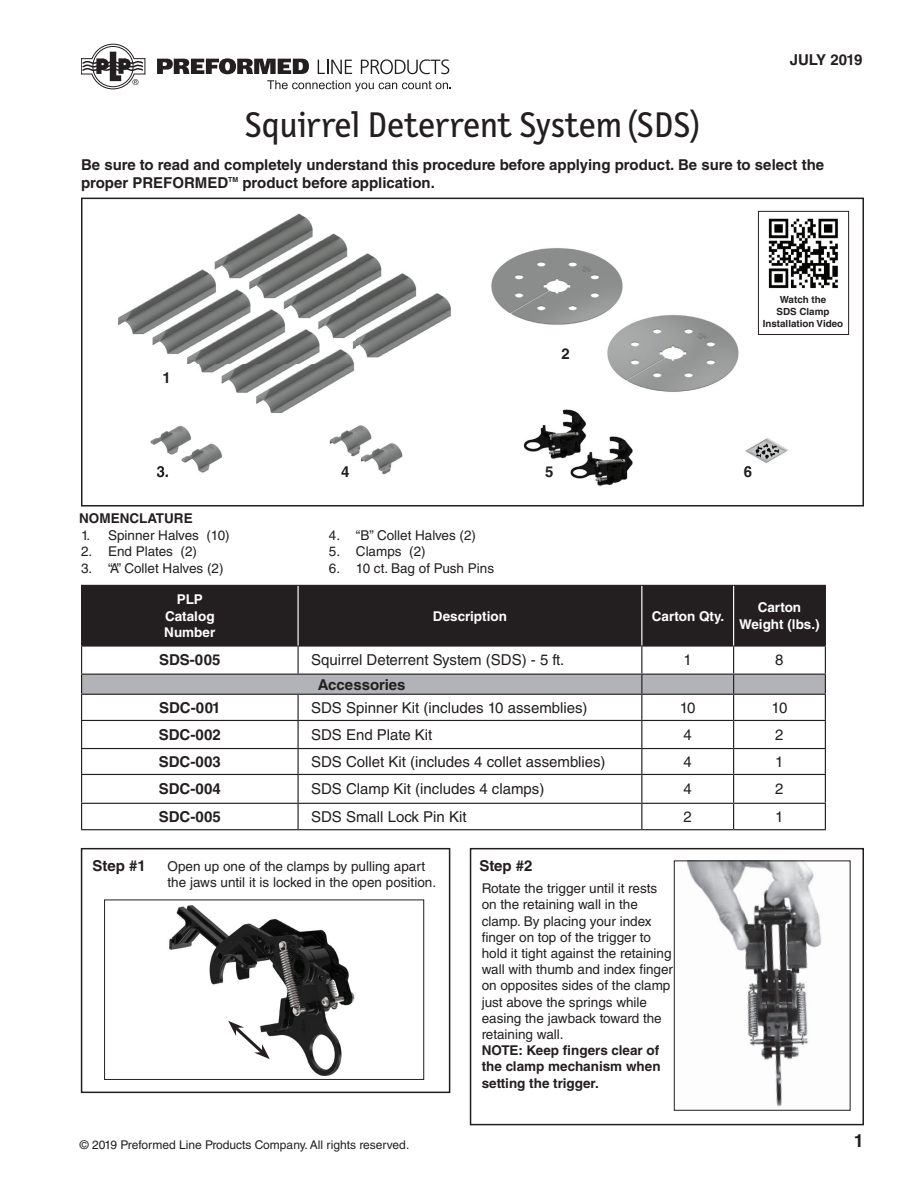
<style>
.page{position:relative;width:918px;height:1188px;background:#fff}
.page>*{position:absolute;margin:0;border:0;box-sizing:border-box;transform-origin:0 0}
.t1{font:36px "Letter Gothic Text OT";color:#231f20}
.t2{font:700 18px "Helvetica LT Std";color:#231f20}
.t3{font:700 15px/18px "Helvetica LT Std";color:#231f20}
.t4{font:15px "Helvetica LT Std";color:#231f20}
.t5{font:700 15px "Helvetica LT Std";letter-spacing:-.02em;color:#231f20}
.t6{font:13.5px/16.2px "Helvetica LT Std";color:#231f20}
.t7{font:700 13.5px/16.2px "Helvetica LT Std";color:#231f20;text-align:justify}
.t8{font:700 13.5px/16.2px "Helvetica LT Std";color:#fff;text-align:center}
.t9{font:12px "Helvetica LT Std";color:#231f20}
.t10{font:700 9.75px/11.9px "Helvetica LT Std";color:#231f20;text-align:center}
</style>
<div class="page">
<div style="left:470px;top:848px;width:394px;height:277px;border:2px solid #231f20"></div>
<img style="left:491px;top:248px;width:248px;height:144px">
<img style="left:329px;top:425px;width:74px;height:50px">
<img style="left:523px;top:409px;width:110px;height:78px">
<img style="left:118px;top:213px;width:333px;height:200px">
<svg style="left:81px;top:44px;width:65px;height:46px"></svg>
<svg style="left:267px;top:80px;width:184px;height:12px"></svg>
<svg style="left:157px;top:58px;width:152px;height:16px"></svg>
<svg style="left:318px;top:60px;width:34px;height:14px"></svg>
<svg style="left:361px;top:59px;width:88px;height:15px"></svg>
<div style="left:81px;top:198px;width:783px;height:309px;border:2px solid #231f20"></div>
<img style="left:150px;top:425px;width:73px;height:48px">
<svg style="left:157px;top:466px;width:11px;height:8px"></svg>
<img style="left:745px;top:438px;width:44px;height:25px">
<svg style="left:745px;top:466px;width:6px;height:2px"></svg>
<div style="left:81px;top:848px;width:369px;height:245px;border:2px solid #231f20"></div>
<img style="left:169px;top:905px;width:186px;height:171px">
<div style="left:104px;top:900px;width:320px;height:180px;border:1px solid #231f20"></div>
<svg style="left:228px;top:1021px;width:42px;height:38px"></svg>
<img style="left:687px;top:863px;width:135px;height:244px">
<div style="left:674px;top:861px;width:177px;height:250px;border:1px solid #231f20"></div>
<img style="left:768px;top:218px;width:70px;height:71px">
<div style="left:758px;top:211px;width:91px;height:124px;border:1px solid #231f20"></div>
<div style="left:82px;top:586px;width:743px;height:59px;background:#231f20"></div>
<svg style="left:81px;top:647px;width:745px;height:182px"></svg>
<hr style="left:81px;top:829px;width:217px;height:1px;background:#231f20">
<hr style="left:298px;top:829px;width:344px;height:1px;background:#231f20">
<hr style="left:642px;top:829px;width:92px;height:1px;background:#231f20">
<hr style="left:734px;top:829px;width:92px;height:1px;background:#231f20">
<hr style="left:81px;top:585px;width:217px;height:1px;background:#231f20">
<hr style="left:81px;top:586px;width:1px;height:59px;background:#231f20">
<hr style="left:298px;top:585px;width:344px;height:1px;background:#231f20">
<hr style="left:642px;top:585px;width:92px;height:1px;background:#231f20">
<hr style="left:734px;top:585px;width:92px;height:1px;background:#231f20">
<hr style="left:825px;top:586px;width:1px;height:59px;background:#231f20">
<hr style="left:81px;top:645px;width:217px;height:2px;background:#231f20">
<hr style="left:298px;top:645px;width:344px;height:2px;background:#231f20">
<hr style="left:642px;top:645px;width:92px;height:2px;background:#231f20">
<hr style="left:734px;top:645px;width:92px;height:2px;background:#231f20">
<hr style="left:297px;top:586px;width:2px;height:59px;background:#fff">
<hr style="left:641px;top:586px;width:1px;height:59px;background:#fff">
<hr style="left:733px;top:586px;width:1px;height:59px;background:#fff">
<div style="left:152px;top:591px;width:76px;height:50px;background:#231f20"></div>
<hr style="left:151px;top:590px;width:78px;height:1px;background:#231f20">
<hr style="left:151px;top:591px;width:1px;height:49px;background:#231f20">
<hr style="left:228px;top:591px;width:1px;height:49px;background:#231f20">
<hr style="left:151px;top:640px;width:78px;height:1px;background:#231f20">
<h1 class="t1" style="left:245px;top:105px;width:459px">Squirrel Deterrent System (SDS)</h1>
<p class="t5" style="left:790px;top:50px;width:74px">JULY 2019</p>
<p class="t3" style="left:81px;top:155px;width:745px">Be sure to read and completely understand this procedure before applying product. Be sure to select the proper PREFORMED<sup>TM</sup> product before application.</p>
<p class="t3" style="left:162px;top:368px;width:10px">1</p>
<p class="t3" style="left:561px;top:344px;width:10px">2</p>
<p class="t10" style="left:763px;top:293px;width:82px">Watch the<br>SDS Clamp<br>Installation Video</p>
<p class="t3" style="left:157px;top:462px;width:14px">3.</p>
<p class="t3" style="left:341px;top:462px;width:10px">4</p>
<p class="t3" style="left:545px;top:462px;width:10px">5</p>
<p class="t3" style="left:744px;top:462px;width:10px">6</p>
<p class="t7" style="left:79px;top:510px;width:115px">NOMENCLATURE</p>
<p class="t6" style="left:81px;top:527px;width:150px">1. Spinner Halves (10)</p>
<p class="t6" style="left:81px;top:543px;width:118px">2. End Plates (2)</p>
<p class="t6" style="left:81px;top:560px;width:144px">3. “A” Collet Halves (2)</p>
<p class="t6" style="left:329px;top:527px;width:149px">4. “B” Collet Halves (2)</p>
<p class="t6" style="left:329px;top:543px;width:98px">5. Clamps (2)</p>
<p class="t6" style="left:329px;top:560px;width:167px">6. 10 ct. Bag of Push Pins</p>
<p class="t8" style="left:164px;top:591px;width:53px">PLP<br>Catalog<br>Number</p>
<p class="t8" style="left:433px;top:607px;width:76px">Description</p>
<p class="t8" style="left:652px;top:607px;width:74px">Carton Qty.</p>
<p class="t8" style="left:739px;top:599px;width:82px">Carton<br>Weight (lbs.)</p>
<p class="t3" style="left:159px;top:651px;width:63px">SDS-005</p>
<p class="t4" style="left:311px;top:652px;width:255px">Squirrel Deterrent System (SDS) - 5 ft.</p>
<p class="t4" style="left:684px;top:652px;width:10px">1</p>
<p class="t4" style="left:775px;top:652px;width:10px">8</p>
<p class="t3" style="left:318px;top:675px;width:89px">Accessories</p>
<p class="t3" style="left:159px;top:698px;width:63px">SDC-001</p>
<p class="t4" style="left:311px;top:699px;width:278px">SDS Spinner Kit (includes 10 assemblies)</p>
<p class="t4" style="left:680px;top:699px;width:17px">10</p>
<p class="t4" style="left:772px;top:699px;width:17px">10</p>
<p class="t3" style="left:159px;top:725px;width:64px">SDC-002</p>
<p class="t4" style="left:311px;top:726px;width:123px">SDS End Plate Kit</p>
<p class="t4" style="left:684px;top:726px;width:10px">4</p>
<p class="t4" style="left:775px;top:726px;width:10px">2</p>
<p class="t3" style="left:159px;top:752px;width:64px">SDC-003</p>
<p class="t4" style="left:311px;top:753px;width:296px">SDS Collet Kit (includes 4 collet assemblies)</p>
<p class="t4" style="left:684px;top:753px;width:10px">4</p>
<p class="t4" style="left:775px;top:753px;width:10px">1</p>
<p class="t3" style="left:159px;top:780px;width:64px">SDC-004</p>
<p class="t4" style="left:311px;top:780px;width:235px">SDS Clamp Kit (includes 4 clamps)</p>
<p class="t4" style="left:684px;top:780px;width:10px">4</p>
<p class="t4" style="left:775px;top:780px;width:10px">2</p>
<p class="t3" style="left:159px;top:807px;width:64px">SDC-005</p>
<p class="t4" style="left:311px;top:808px;width:157px">SDS Small Lock Pin Kit</p>
<p class="t4" style="left:684px;top:808px;width:10px">2</p>
<p class="t4" style="left:775px;top:808px;width:10px">1</p>
<p class="t3" style="left:93px;top:857px;width:55px">Step #1</p>
<p class="t6" style="left:168px;top:858px;width:270px">Open up one of the clamps by pulling apart the jaws until it is locked in the open position.</p>
<p class="t3" style="left:480px;top:857px;width:55px">Step #2</p>
<p class="t6" style="left:482px;top:880px;width:193px">Rotate the trigger until it rests on the retaining wall in the clamp. By placing your index finger on top of the trigger to hold it tight against the retaining wall with thumb and index finger on opposites sides of the clamp just above the springs while easing the jawback toward the retaining wall.</p>
<p class="t7" style="left:482px;top:1042px;width:180px">NOTE: Keep fingers clear of the clamp mechanism when setting the trigger.</p>
<p class="t9" style="left:80px;top:1137px;width:331px">© 2019 Preformed Line Products Company. All rights reserved.</p>
<h2 class="t2" style="left:854px;top:1130px;width:12px">1</h2>
</div>
